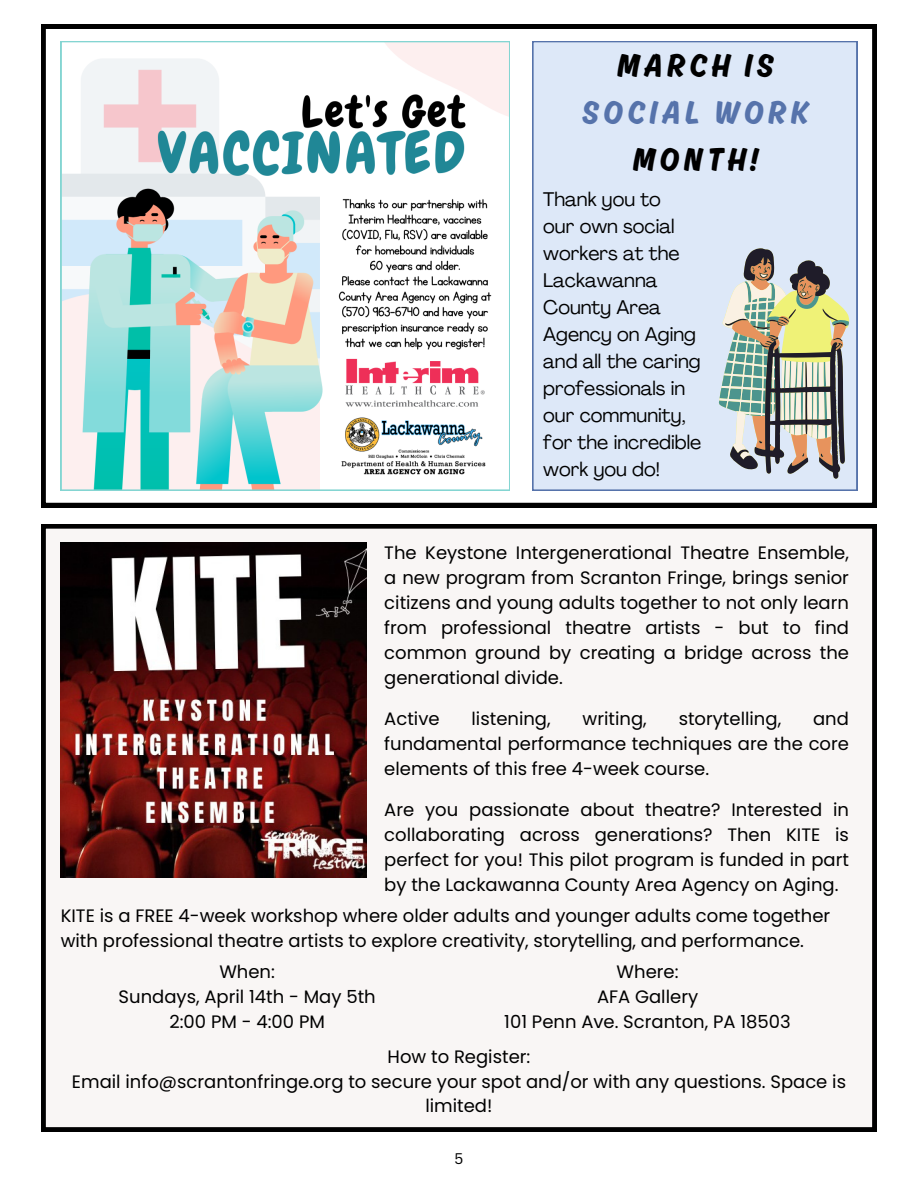
<style>
.page{position:relative;width:918px;height:1188px;background:#fff}
.page>*{position:absolute;margin:0;border:0;box-sizing:border-box;transform-origin:0 0}
.t1{font:34.5px/47.2px "Ahkio";letter-spacing:.14em;color:#000;text-align:center}
.t2{font:19.5px/27px "Agrandir";color:#000}
.t3{font:18px/25px "Poppins";color:#000;text-align:justify}
.t4{font:15px "Canva Sans";color:#000}
.s1{color:#5673ab}
</style>
<div class="page">
<div style="left:41px;top:524px;width:835px;height:608px;background:#f9f6f5"></div>
<img style="left:61px;top:542px;width:306px;height:336px">
<svg style="left:41px;top:24px;width:835px;height:483px"></svg>
<svg style="left:61px;top:41px;width:449px;height:449px"></svg>
<div style="left:533px;top:41px;width:324px;height:449px;background:#dde8f8"></div>
<svg style="left:719px;top:248px;width:130px;height:231px;background:#afb3a3"></svg>
<p class="t1" style="left:582px;top:41px;width:228px">MARCH IS<br><span class="s1">SOCIAL WORK<br></span>MONTH!</p>
<p class="t2" style="left:543px;top:188px;width:119px">Thank you to</p>
<p class="t2" style="left:543px;top:215px;width:133px">our own social</p>
<p class="t2" style="left:543px;top:242px;width:160px">workers at the<br>Lackawanna<br>County Area<br>Agency on Aging and all the caring professionals in our community, for the incredible work you do!</p>
<p class="t3" style="left:384px;top:540px;width:466px">The Keystone Intergenerational Theatre Ensemble, a new program from Scranton Fringe, brings senior citizens and young adults together to not only learn from professional theatre artists - but to find common ground by creating a bridge across the generational divide.</p>
<p class="t3" style="left:384px;top:706px;width:57px">Active</p>
<p class="t3" style="left:472px;top:706px;width:81px">listening,</p>
<p class="t3" style="left:583px;top:706px;width:66px">writing,</p>
<p class="t3" style="left:679px;top:706px;width:104px">storytelling,</p>
<p class="t3" style="left:384px;top:706px;width:466px;text-indent:429px">and fundamental performance techniques are the core elements of this free 4-week course.</p>
<p class="t3" style="left:384px;top:797px;width:466px">Are you passionate about theatre? Interested in collaborating across generations? Then KITE is perfect for you! This pilot program is funded in part by the Lackawanna County Area Agency on Aging.</p>
<p class="t3" style="left:61px;top:904px;width:771px">KITE is a FREE 4-week workshop where older adults and younger adults come together with professional theatre artists to explore creativity, storytelling, and performance.</p>
<p class="t3" style="left:219px;top:959px;width:57px">When:</p>
<p class="t3" style="left:119px;top:984px;width:259px">Sundays, April 14th - May 5th</p>
<p class="t3" style="left:169px;top:1009px;width:157px">2:00 PM - 4:00 PM</p>
<p class="t3" style="left:617px;top:959px;width:63px">Where:</p>
<p class="t3" style="left:597px;top:984px;width:103px">AFA Gallery</p>
<p class="t3" style="left:504px;top:1009px;width:288px">101 Penn Ave. Scranton, PA 18503</p>
<p class="t3" style="left:388px;top:1044px;width:144px">How to Register:</p>
<p class="t3" style="left:72px;top:1069px;width:776px;text-align:center">Email info@scrantonfringe.org to secure your spot and/or with any questions. Space is limited!</p>
<p class="t4" style="left:455px;top:1148px;width:10px">5</p>
</div>
